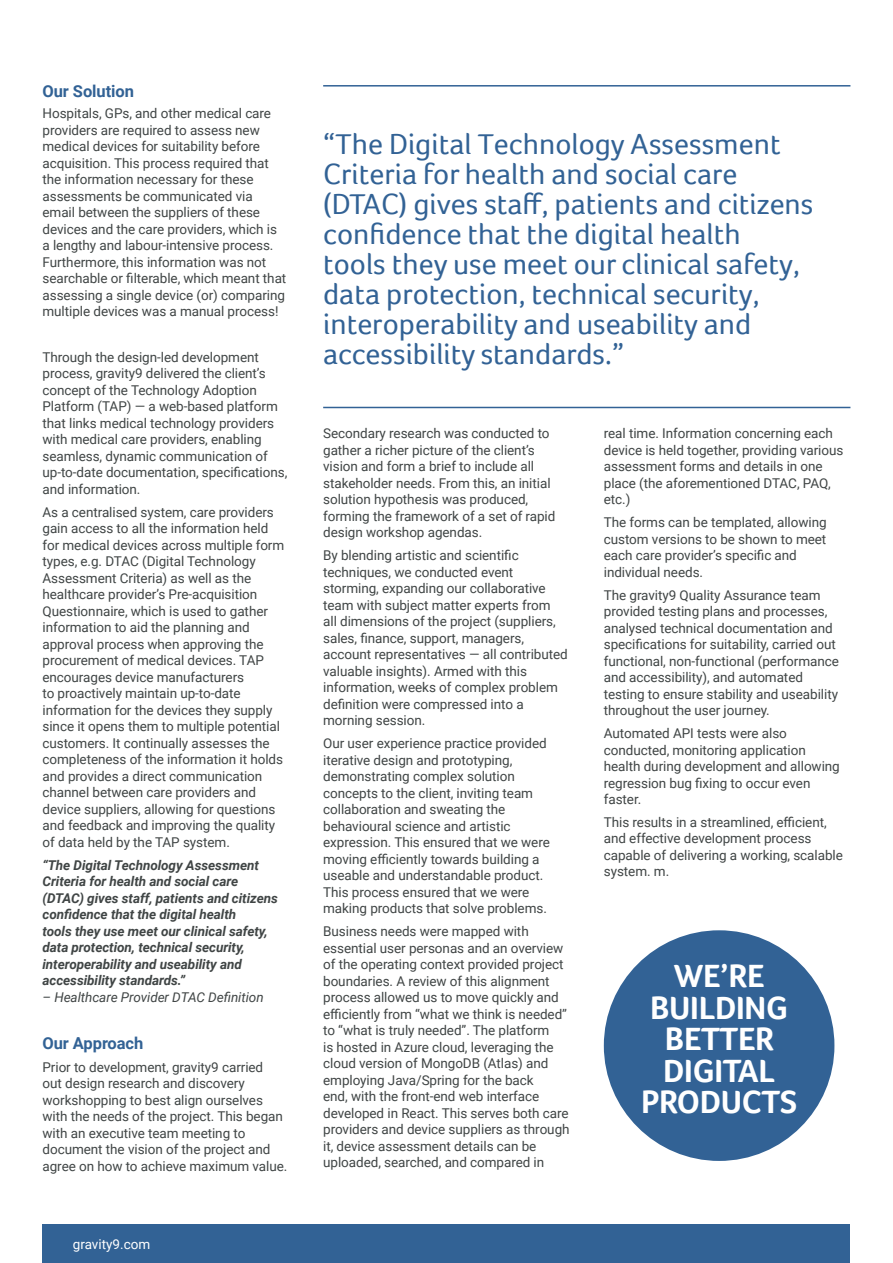
<style>
.page{position:relative;width:893px;height:1263px;background:#fff}
.page>*{position:absolute;margin:0;border:0;box-sizing:border-box;transform-origin:0 0}
.t1{font:700 33px/31.5px "Foco";letter-spacing:-.01em;color:#fff;text-align:center}
.t2{font:30px/30px "Foco";color:#326295}
.t3{font:700 16.5px "Roboto";letter-spacing:-.005em;color:#326295}
.t4{font:13.5px/16.5px "Roboto";letter-spacing:-.005em;color:#404545}
.t5{font:italic 700 13.5px/16.5px "Roboto";letter-spacing:-.005em;color:#404545}
.t6{font:italic 13.5px "Roboto";letter-spacing:-.005em;color:#404545}
.t7{font:13.5px "Roboto";color:#fff}
</style>
<div class="page">
<div style="left:43px;top:1225px;width:807px;height:38px;background:#326295"></div>
<hr style="left:323px;top:85px;width:527px;height:2px;background:#326295">
<hr style="left:323px;top:407px;width:527px;height:1px;background:#326295">
<div style="left:604px;top:930px;width:230px;height:231px;background:#326295;border-radius:50%"></div>
<p class="t3" style="left:43px;top:85px;width:93px">Our Solution</p>
<p class="t4" style="left:43px;top:105px;width:245px">Hospitals, GPs, and other medical care providers are required to assess new medical devices for suitability before acquisition. This process required that the information necessary for these assessments be communicated via email between the suppliers of these devices and the care providers, which is a lengthy and labour-intensive process.<br>Furthermore, this information was not searchable or filterable, which meant that assessing a single device (or) comparing multiple devices was a manual process!</p>
<p class="t4" style="left:43px;top:348px;width:246px">Through the design-led development process, gravity9 delivered the client’s concept of the Technology Adoption Platform (TAP) — a web-based platform that links medical technology providers with medical care providers, enabling seamless, dynamic communication of up-to-date documentation, specifications, and information.</p>
<p class="t4" style="left:43px;top:503px;width:243px">As a centralised system, care providers gain access to all the information held for medical devices across multiple form types, e.g. DTAC (Digital Technology Assessment Criteria) as well as the healthcare provider’s Pre-acquisition Questionnaire, which is used to gather information to aid the planning and approval process when approving the procurement of medical devices. TAP encourages device manufacturers<br>to proactively maintain up-to-date information for the devices they supply since it opens them to multiple potential customers. It continually assesses the completeness of the information it holds and provides a direct communication channel between care providers and device suppliers, allowing for questions and feedback and improving the quality of data held by the TAP system.</p>
<p class="t5" style="left:43px;top:858px;width:237px">“The Digital Technology Assessment Criteria for health and social care (DTAC) gives staff, patients and citizens confidence that the digital health<br>tools they use meet our clinical safety, data protection, technical security, interoperability and useability and accessibility standards.”</p>
<p class="t6" style="left:43px;top:987px;width:223px">– Healthcare Provider DTAC Definition</p>
<p class="t3" style="left:43px;top:1036px;width:102px">Our Approach</p>
<p class="t4" style="left:43px;top:1058px;width:246px">Prior to development, gravity9 carried<br>out design research and discovery workshopping to best align ourselves with the needs of the project. This began with an executive team meeting to document the vision of the project and agree on how to achieve maximum value.</p>
<p class="t7" style="left:73px;top:1238px;width:79px">gravity9.com</p>
<p class="t2" style="left:323px;top:131px;width:492px">“The Digital Technology Assessment Criteria for health and social care (DTAC) gives staff, patients and citizens confidence that the digital health<br>tools they use meet our clinical safety, data protection, technical security, interoperability and useability and accessibility standards.”</p>
<p class="t4" style="left:323px;top:425px;width:234px">Secondary research was conducted to gather a richer picture of the client’s vision and form a brief to include all stakeholder needs. From this, an initial solution hypothesis was produced, forming the framework of a set of rapid design workshop agendas.</p>
<p class="t4" style="left:323px;top:547px;width:246px">By blending artistic and scientific techniques, we conducted event storming, expanding our collaborative team with subject matter experts from<br>all dimensions of the project (suppliers, sales, finance, support, managers, account representatives — all contributed valuable insights). Armed with this information, weeks of complex problem definition were compressed into a morning session.</p>
<p class="t4" style="left:323px;top:735px;width:228px">Our user experience practice provided iterative design and prototyping, demonstrating complex solution concepts to the client, inviting team collaboration and sweating the behavioural science and artistic expression. This ensured that we were moving efficiently towards building a useable and understandable product.<br>This process ensured that we were making products that solve problems.</p>
<p class="t4" style="left:323px;top:922px;width:248px">Business needs were mapped with essential user personas and an overview of the operating context provided project boundaries. A review of this alignment process allowed us to move quickly and efficiently from “what we think is needed” to “what is truly needed”. The platform<br>is hosted in Azure cloud, leveraging the cloud version of MongoDB (Atlas) and employing Java/Spring for the back<br>end, with the front-end web interface developed in React. This serves both care providers and device suppliers as through it, device assessment details can be uploaded, searched, and compared in</p>
<p class="t4" style="left:604px;top:425px;width:241px">real time. Information concerning each device is held together, providing various assessment forms and details in one place (the aforementioned DTAC, PAQ, etc.)</p>
<p class="t4" style="left:604px;top:514px;width:224px">The forms can be templated, allowing custom versions to be shown to meet each care provider’s specific and individual needs.</p>
<p class="t4" style="left:604px;top:586px;width:237px">The gravity9 Quality Assurance team provided testing plans and processes, analysed technical documentation and specifications for suitability, carried out functional, non-functional (performance and accessibility), and automated testing to ensure stability and useability throughout the user journey.</p>
<p class="t4" style="left:604px;top:724px;width:238px">Automated API tests were also conducted, monitoring application health during development and allowing regression bug fixing to occur even faster.</p>
<p class="t4" style="left:604px;top:813px;width:241px">This results in a streamlined, efficient, and effective development process capable of delivering a working, scalable system. m.</p>
<h1 class="t1" style="left:641px;top:963px;width:158px">WE’RE<br>BUILDING<br>BETTER<br>DIGITAL<br>PRODUCTS</h1>
</div>
